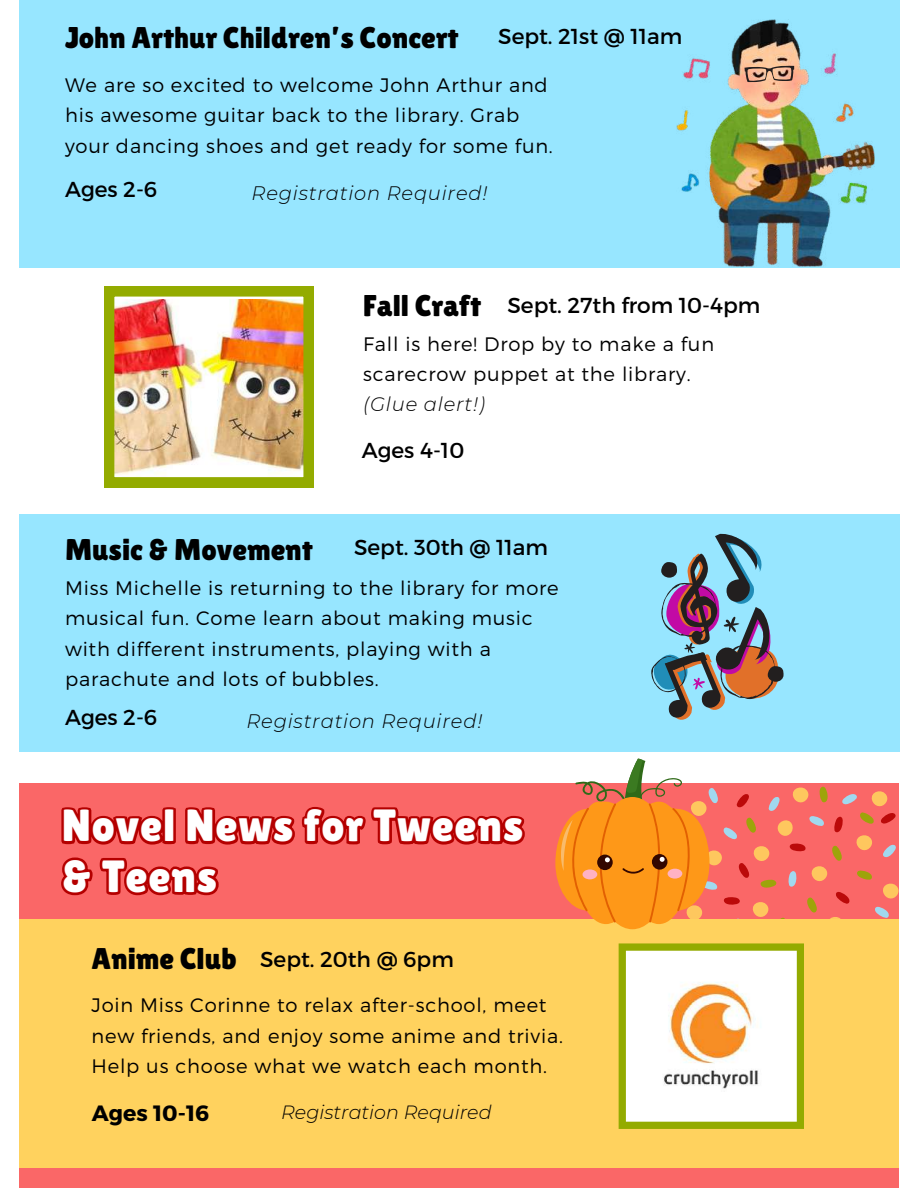
<style>
.page{position:relative;width:918px;height:1188px;background:#fff}
.page>*{position:absolute;margin:0;border:0;box-sizing:border-box;transform-origin:0 0}
.t1{font:45px/50.7px "Lilita One";letter-spacing:.02em;color:#fff}
.t2{font:30px "Lilita One";color:#000}
.t3{font:700 22.2px "Montserrat";color:#000}
.t4{font:21.6px "Montserrat";color:#000}
.t5{font:300 19.5px/30.3px "Montserrat";letter-spacing:.04em;color:#000}
.t6{font:italic 300 19.5px "Montserrat";letter-spacing:.04em;color:#000}
.t7{font:italic 300 19.2px "Montserrat";color:#000}
.s1{font-family:"Lilita One";font-size:30px}
</style>
<div class="page">
<div style="left:19px;top:0;width:880px;height:268px;background:#97e6ff"></div>
<img style="left:676px;top:20px;width:198px;height:246px">
<svg style="left:744px;top:65px;width:51px;height:18px"></svg>
<div style="left:19px;top:514px;width:880px;height:238px;background:#97e6ff"></div>
<img style="left:104px;top:286px;width:210px;height:201px">
<svg style="left:651px;top:533px;width:132px;height:187px"></svg>
<div style="left:20px;top:784px;width:879px;height:136px;background:#fa6767"></div>
<div style="left:19px;top:919px;width:880px;height:252px;background:#ffd25e"></div>
<svg style="left:61px;top:807px;width:464px;height:89px"></svg>
<svg style="left:555px;top:758px;width:344px;height:371px"></svg>
<div style="left:583px;top:869px;width:14px;height:10px;background:#ffb2c3;border-radius:50%"></div>
<div style="left:668px;top:869px;width:14px;height:10px;background:#ffb2c3;border-radius:50%"></div>
<div style="left:19px;top:1168px;width:880px;height:20px;background:#fa6767"></div>
<h2 class="t2" style="left:65px;top:20px;width:395px">John Arthur Children’s Concert</h2>
<p class="t4" style="left:498px;top:23px;width:186px">Sept. 21st @ 11am</p>
<p class="t5" style="left:65px;top:69px;width:489px">We are so excited to welcome John Arthur and his awesome guitar back to the library. Grab your dancing shoes and get ready for some fun.</p>
<p class="t4" style="left:65px;top:176px;width:94px">Ages 2-6</p>
<p class="t6" style="left:252px;top:182px;width:237px">Registration Required!</p>
<h2 class="t2" style="left:363px;top:288px;width:120px">Fall Craft</h2>
<p class="t4" style="left:508px;top:291px;width:254px">Sept. 27th from 10-4pm</p>
<p class="t5" style="left:363px;top:328px;width:353px">Fall is here! Drop by to make a fun scarecrow puppet at the library.</p>
<p class="t6" style="left:363px;top:392px;width:123px">(Glue alert!)</p>
<p class="t4" style="left:362px;top:437px;width:104px">Ages 4-10</p>
<h2 class="t2" style="left:65px;top:532px;width:249px">Music &amp; Movement</h2>
<p class="t4" style="left:354px;top:533px;width:195px">Sept. 30th @ 11am</p>
<p class="t5" style="left:65px;top:572px;width:495px">Miss Michelle is returning to the library for more musical fun. Come learn about making music with different instruments, playing with a parachute and lots of bubbles.</p>
<p class="t4" style="left:65px;top:703px;width:94px">Ages 2-6</p>
<p class="t6" style="left:246px;top:709px;width:237px">Registration Required!</p>
<h1 class="t1" style="left:62px;top:800px;width:463px">Novel News for Tweens &amp; Teens</h1>
<p class="t4" style="left:92px;top:945px;width:364px"><span class="s1">Anime Club</span> Sept. 20th @ 6pm</p>
<p class="t5" style="left:92px;top:989px;width:473px">Join Miss Corinne to relax after-school, meet new friends, and enjoy some anime and trivia.<br>Help us choose what we watch each month.</p>
<p class="t3" style="left:92px;top:1098px;width:119px">Ages 10-16</p>
<p class="t7" style="left:281px;top:1101px;width:212px">Registration Required</p>
</div>
